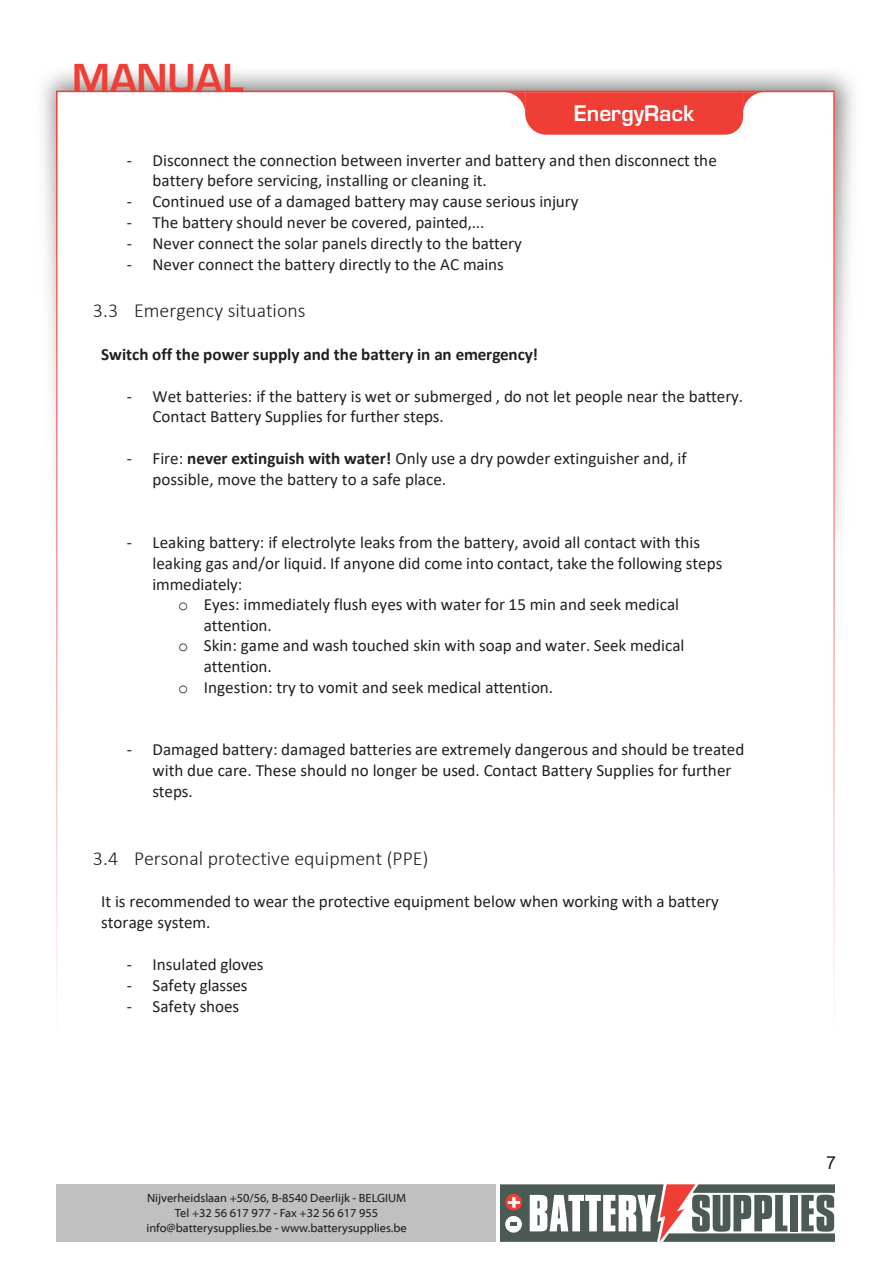
<style>
.page{position:relative;width:893px;height:1263px;background:#fff}
.page>*{position:absolute;margin:0;border:0;box-sizing:border-box;transform-origin:0 0}
.t1{font:600 37.5px "Eurostile LT Std";color:#ee3e35}
.t2{font:600 21px "Eurostile LT Std";color:#fff}
.t3{font:300 19.95px "Calibri";color:#231f20}
.t4{font:18px "Arial";color:#231f20}
.t5{font:17.1px/20.9px "Calibri";color:#231f20}
.t6{font:700 17.1px "Calibri";color:#231f20}
.t7{font:12px/15px "Myriad Web Pro";color:#231f20;text-align:center}
.s1{font-weight:700}
.s2{font-family:"Courier New"}
</style>
<div class="page">
<div style="left:56px;top:1184px;width:783px;height:58px;background:#c0c0c0"></div>
<div style="left:496px;top:1184px;width:343px;height:58px;background:#fff"></div>
<svg style="left:500px;top:1184px;width:335px;height:58px"></svg>
<hr style="left:56px;top:91px;width:779px;height:1px;background:#ee3e35">
<hr style="left:56px;top:91px;width:2px;height:951px;background:#ee3e35">
<hr style="left:833px;top:92px;width:2px;height:950px;background:#ee3e35">
<svg style="left:504px;top:92px;width:260px;height:43px"></svg>
<h1 class="t1" style="left:72px;top:54px;width:173px">MANUAL</h1>
<p class="t2" style="left:574px;top:100px;width:122px">EnergyRack</p>
<p class="t5" style="left:152px;top:149px;width:566px;text-indent:-26px">- Disconnect the connection between inverter and battery and then disconnect the battery before servicing, installing or cleaning it.</p>
<p class="t5" style="left:127px;top:191px;width:453px">- Continued use of a damaged battery may cause serious injury</p>
<p class="t5" style="left:127px;top:212px;width:359px">- The battery should never be covered, painted,...</p>
<p class="t5" style="left:127px;top:233px;width:396px">- Never connect the solar panels directly to the battery</p>
<p class="t5" style="left:127px;top:253px;width:378px">- Never connect the battery directly to the AC mains</p>
<p class="t3" style="left:93px;top:298px;width:214px">3.3 Emergency situations</p>
<p class="t6" style="left:101px;top:342px;width:438px">Switch off the power supply and the battery in an emergency!</p>
<p class="t5" style="left:153px;top:385px;width:592px;text-indent:-26px">- Wet batteries: if the battery is wet or submerged , do not let people near the battery.<br>Contact Battery Supplies for further steps.</p>
<p class="t5" style="left:153px;top:448px;width:536px;text-indent:-26px">- Fire: <span class="s1">never extinguish with water!</span> Only use a dry powder extinguisher and, if possible, move the battery to a safe place.</p>
<p class="t5" style="left:127px;top:531px;width:575px">- Leaking battery: if electrolyte leaks from the battery, avoid all contact with this</p>
<p class="t5" style="left:153px;top:552px;width:571px">leaking gas and/or liquid. If anyone did come into contact, take the following steps</p>
<p class="t5" style="left:153px;top:573px;width:91px">immediately:</p>
<p class="t5" style="left:178px;top:594px;width:502px"><span class="s2">o</span> Eyes: immediately flush eyes with water for 15 min and seek medical</p>
<p class="t5" style="left:204px;top:614px;width:69px">attention.</p>
<p class="t5" style="left:178px;top:635px;width:508px"><span class="s2">o</span> Skin: game and wash touched skin with soap and water. Seek medical</p>
<p class="t5" style="left:204px;top:655px;width:69px">attention.</p>
<p class="t5" style="left:178px;top:676px;width:376px"><span class="s2">o</span> Ingestion: try to vomit and seek medical attention.</p>
<p class="t5" style="left:152px;top:738px;width:593px;text-indent:-26px">- Damaged battery: damaged batteries are extremely dangerous and should be treated with due care. These should no longer be used. Contact Battery Supplies for further steps.</p>
<p class="t3" style="left:93px;top:846px;width:337px">3.4 Personal protective equipment (PPE)</p>
<p class="t5" style="left:101px;top:891px;width:619px">It is recommended to wear the protective equipment below when working with a battery storage system.</p>
<p class="t5" style="left:127px;top:953px;width:138px">- Insulated gloves</p>
<p class="t5" style="left:127px;top:974px;width:122px">- Safety glasses</p>
<p class="t5" style="left:127px;top:995px;width:114px">- Safety shoes</p>
<p class="t7" style="left:146px;top:1191px;width:262px">Nijverheidslaan +50/56, B-8540 Deerlijk - BELGIUM<br>Tel +32 56 617 977 - Fax +32 56 617 955 info@batterysupplies.be - www.batterysupplies.be</p>
<p class="t4" style="left:826px;top:1150px;width:12px">7</p>
</div>
